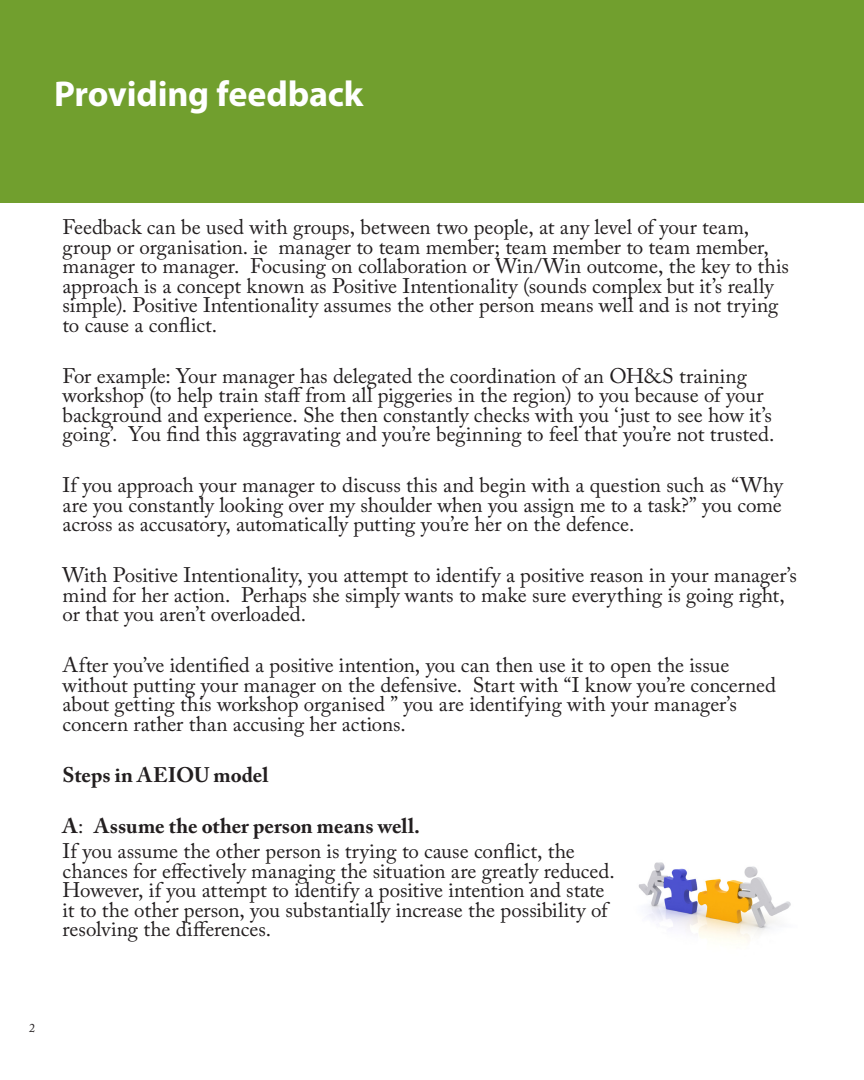
<style>
.page{position:relative;width:864px;height:1080px;background:#fff}
.page>*{position:absolute;margin:0;border:0;box-sizing:border-box;transform-origin:0 0}
.Section_spread_title{font:700 36px "Myriad Pro";letter-spacing:-.005em;color:#fff}
.Main_Body{font:21px/19.5px "Adobe Caslon Pro";letter-spacing:-.005em;color:#231f20}
.Main_Body-2{font:700 21px "Adobe Caslon Pro";color:#231f20}
.Page_number{font:12px "Adobe Caslon Pro";color:#231f20}
.s1{font-weight:400}
</style>
<div class="page">
<div style="left:0;top:0;width:863px;height:202px;background:#719f2e"></div>
<img style="left:638px;top:862px;width:153px;height:80px">
<p class="Section_spread_title" style="left:54px;top:70px;width:311px">Providing feedback</p>
<p class="Main_Body" style="left:63px;top:217px;width:727px">Feedback can be used with groups, between two people, at any level of your team, group or organisation. ie manager to team member; team member to team member, manager to manager. Focusing on collaboration or Win/Win outcome, the key to this approach is a concept known as Positive Intentionality (sounds complex but it’s really simple). Positive Intentionality assumes the other person means well and is not trying to cause a conflict.</p>
<p class="Main_Body" style="left:63px;top:366px;width:713px">For example: Your manager has delegated the coordination of an OH&amp;S training workshop (to help train staff from all piggeries in the region) to you because of your background and experience. She then constantly checks with you ‘just to see how it’s going’. You find this aggravating and you’re beginning to feel that you’re not trusted.</p>
<p class="Main_Body" style="left:63px;top:475px;width:721px;text-align:justify">If you approach your manager to discuss this and begin with a question such as “Why are you constantly looking over my shoulder when you assign me to a task?” you come across as accusatory, automatically putting you’re her on the defence.</p>
<p class="Main_Body" style="left:63px;top:565px;width:735px">With Positive Intentionality, you attempt to identify a positive reason in your manager’s mind for her action. Perhaps she simply wants to make sure everything is going right, or that you aren’t overloaded.</p>
<p class="Main_Body" style="left:63px;top:655px;width:714px">After you’ve identified a positive intention, you can then use it to open the issue without putting your manager on the defensive. Start with “I know you’re concerned about getting this workshop organised ” you are identifying with your manager’s concern rather than accusing her actions.</p>
<p class="Main_Body-2" style="left:63px;top:762px;width:207px">Steps in AEIOU model</p>
<p class="Main_Body-2" style="left:63px;top:813px;width:359px">A<span class="s1">:</span> Assume the other person means well.</p>
<p class="Main_Body" style="left:63px;top:841px;width:553px">If you assume the other person is trying to cause conflict, the chances for effectively managing the situation are greatly reduced.<br>However, if you attempt to identify a positive intention and state it to the other person, you substantially increase the possibility of resolving the differences.</p>
<p class="Page_number" style="left:29px;top:1021px;width:7px">2</p>
</div>
